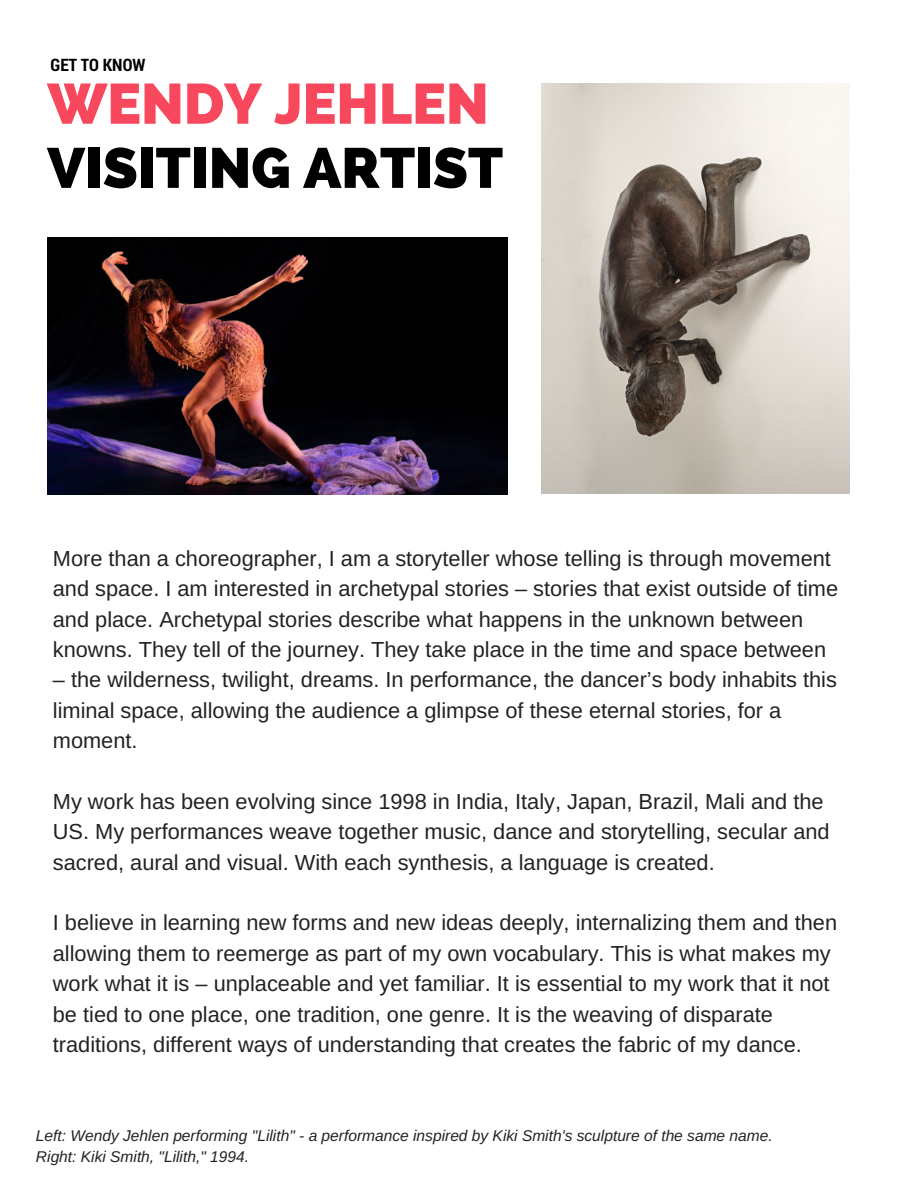
<style>
.page{position:relative;width:918px;height:1188px;background:#fff}
.page>*{position:absolute;margin:0;border:0;box-sizing:border-box;transform-origin:0 0}
.t1{font:800 56.7px "Raleway";color:#f8485e}
.t2{font:800 56.4px "Raleway";color:#000}
.t3{font:21.75px/30.3px "Arimo";color:#222}
.t4{font:700 17.1px "Roboto Condensed";color:#000}
.t5{font:italic 15.6px/21.3px "Arimo";color:#222}
</style>
<div class="page">
<img style="left:541px;top:83px;width:308px;height:411px">
<img style="left:47px;top:237px;width:460px;height:258px">
<p class="t4" style="left:51px;top:53px;width:96px">GET TO KNOW</p>
<h1 class="t1" style="left:47px;top:70px;width:443px">WENDY JEHLEN</h1>
<h2 class="t2" style="left:47px;top:135px;width:457px">VISITING ARTIST</h2>
<p class="t3" style="left:53px;top:543px;width:787px">More than a choreographer, I am a storyteller whose telling is through movement and space. I am interested in archetypal stories – stories that exist outside of time and place. Archetypal stories describe what happens in the unknown between knowns. They tell of the journey. They take place in the time and space between</p>
<p class="t3" style="left:53px;top:665px;width:786px">– the wilderness, twilight, dreams. In performance, the dancer’s body inhabits this liminal space, allowing the audience a glimpse of these eternal stories, for a moment.</p>
<p class="t3" style="left:53px;top:786px;width:778px">My work has been evolving since 1998 in India, Italy, Japan, Brazil, Mali and the<br>US. My performances weave together music, dance and storytelling, secular and sacred, aural and visual. With each synthesis, a language is created.</p>
<p class="t3" style="left:53px;top:908px;width:786px">I believe in learning new forms and new ideas deeply, internalizing them and then allowing them to reemerge as part of my own vocabulary. This is what makes my work what it is – unplaceable and yet familiar. It is essential to my work that it not be tied to one place, one tradition, one genre. It is the weaving of disparate traditions, different ways of understanding that creates the fabric of my dance.</p>
<p class="t5" style="left:36px;top:1125px;width:738px">Left: Wendy Jehlen performing "Lilith" - a performance inspired by Kiki Smith's sculpture of the same name.<br>Right: Kiki Smith, "Lilith," 1994.</p>
</div>
